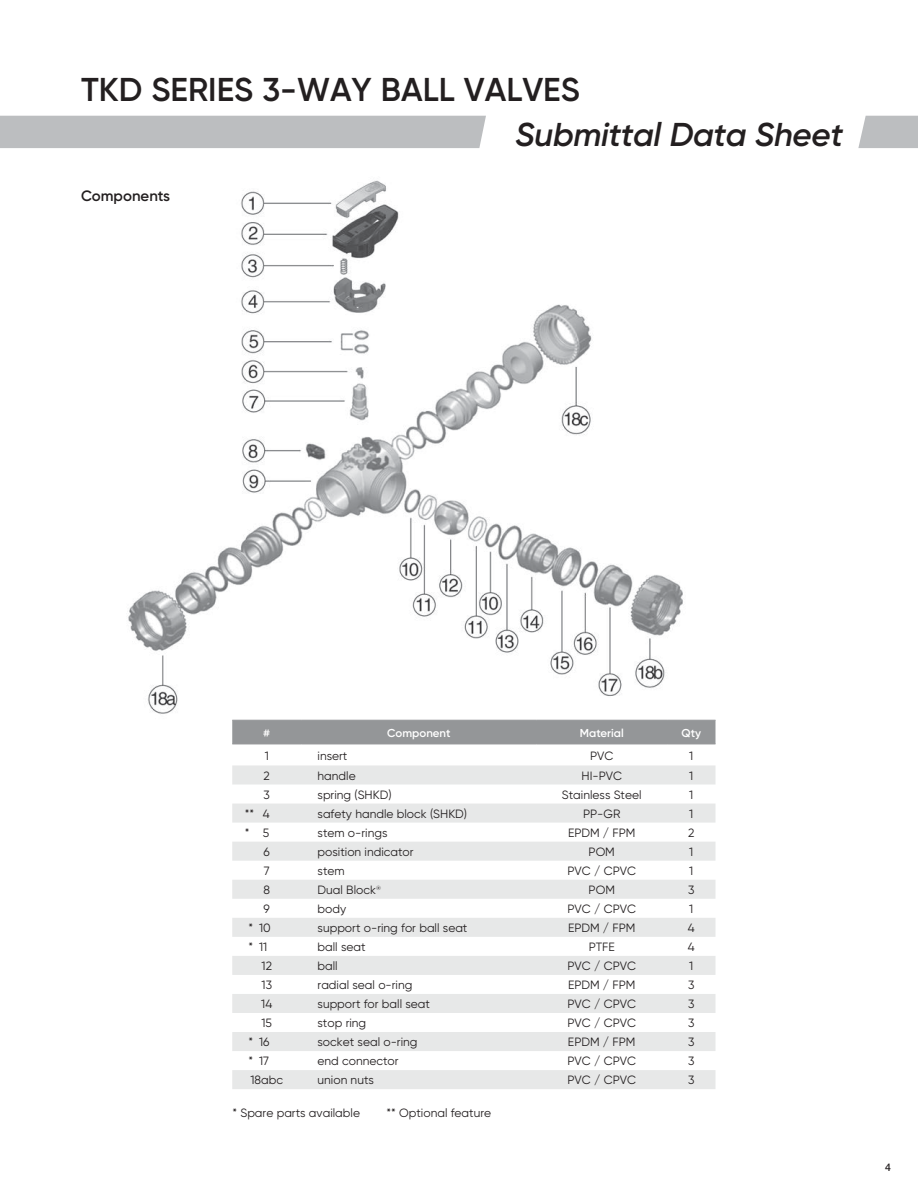
<style>
.page{position:relative;width:918px;height:1188px;background:#fff}
.page>*{position:absolute;margin:0;border:0;box-sizing:border-box;transform-origin:0 0}
.t1{font:600 33px "Gilroy";color:#231f20}
.t2{font:italic 600 33px "Gilroy";letter-spacing:-.01em;color:#231f20}
.t3{font:600 15px "Gilroy";color:#231f20}
.t4{font:12px "Gilroy";color:#231f20}
.t5{font:600 11.55px "Gilroy";color:#fff}
.t6{font:500 10.5px "Helvetica Neue LT";color:#231f20}
</style>
<div class="page">
<svg style="left:858px;top:116px;width:60px;height:32px;background:#c0c2c4"></svg>
<div style="left:0;top:116px;width:486px;height:32px;background:#bcbec0"></div>
<img style="left:128px;top:180px;width:586px;height:540px">
<div style="left:232px;top:720px;width:484px;height:24px;background:#949698"></div>
<svg style="left:232px;top:765px;width:484px;height:324px;fill:#e7e8e8"></svg>
<hr style="left:232px;top:720px;width:69px;height:1px;background:#949698">
<hr style="left:301px;top:720px;width:235px;height:1px;background:#949698">
<hr style="left:536px;top:720px;width:131px;height:1px;background:#949698">
<hr style="left:667px;top:720px;width:48px;height:1px;background:#949698">
<hr style="left:232px;top:744px;width:69px;height:1px;background:#949698">
<hr style="left:301px;top:744px;width:235px;height:1px;background:#949698">
<hr style="left:536px;top:744px;width:131px;height:1px;background:#949698">
<hr style="left:667px;top:744px;width:48px;height:1px;background:#949698">
<h1 class="t1" style="left:81px;top:69px;width:500px">TKD SERIES 3-WAY BALL VALVES</h1>
<h1 class="t2" style="left:516px;top:114px;width:329px">Submittal Data Sheet</h1>
<p class="t3" style="left:81px;top:186px;width:91px">Components</p>
<p class="t5" style="left:263px;top:725px;width:8px">#</p>
<p class="t5" style="left:387px;top:725px;width:65px">Component</p>
<p class="t5" style="left:580px;top:725px;width:45px">Material</p>
<p class="t5" style="left:682px;top:725px;width:21px">Qty</p>
<p class="t4" style="left:265px;top:748px;width:6px">1</p>
<p class="t4" style="left:318px;top:748px;width:31px">insert</p>
<p class="t4" style="left:590px;top:748px;width:25px">PVC</p>
<p class="t4" style="left:689px;top:748px;width:6px">1</p>
<p class="t4" style="left:264px;top:768px;width:8px">2</p>
<p class="t4" style="left:318px;top:768px;width:40px">handle</p>
<p class="t4" style="left:582px;top:768px;width:42px">HI-PVC</p>
<p class="t4" style="left:689px;top:768px;width:6px">1</p>
<p class="t4" style="left:264px;top:787px;width:8px">3</p>
<p class="t4" style="left:318px;top:787px;width:76px">spring (SHKD)</p>
<p class="t4" style="left:562px;top:787px;width:81px">Stainless Steel</p>
<p class="t4" style="left:689px;top:787px;width:6px">1</p>
<p class="t4" style="left:245px;top:806px;width:27px">** 4</p>
<p class="t4" style="left:318px;top:806px;width:151px">safety handle block (SHKD)</p>
<p class="t4" style="left:583px;top:806px;width:39px">PP-GR</p>
<p class="t4" style="left:689px;top:806px;width:6px">1</p>
<p class="t4" style="left:245px;top:825px;width:26px">* 5</p>
<p class="t4" style="left:318px;top:825px;width:71px">stem o-rings</p>
<p class="t4" style="left:568px;top:825px;width:69px">EPDM / FPM</p>
<p class="t4" style="left:688px;top:825px;width:8px">2</p>
<p class="t4" style="left:264px;top:844px;width:8px">6</p>
<p class="t4" style="left:318px;top:844px;width:98px">position indicator</p>
<p class="t4" style="left:589px;top:844px;width:28px">POM</p>
<p class="t4" style="left:689px;top:844px;width:6px">1</p>
<p class="t4" style="left:264px;top:864px;width:7px">7</p>
<p class="t4" style="left:318px;top:864px;width:29px">stem</p>
<p class="t4" style="left:567px;top:864px;width:70px">PVC / CPVC</p>
<p class="t4" style="left:689px;top:864px;width:6px">1</p>
<p class="t4" style="left:264px;top:883px;width:8px">8</p>
<p class="t4" style="left:318px;top:883px;width:65px">Dual Block<sup>®</sup></p>
<p class="t4" style="left:589px;top:883px;width:28px">POM</p>
<p class="t4" style="left:688px;top:883px;width:8px">3</p>
<p class="t4" style="left:264px;top:902px;width:8px">9</p>
<p class="t4" style="left:318px;top:902px;width:30px">body</p>
<p class="t4" style="left:568px;top:902px;width:70px">PVC / CPVC</p>
<p class="t4" style="left:689px;top:902px;width:6px">1</p>
<p class="t4" style="left:248px;top:921px;width:24px">* 10</p>
<p class="t4" style="left:318px;top:921px;width:151px">support o-ring for ball seat</p>
<p class="t4" style="left:568px;top:921px;width:69px">EPDM / FPM</p>
<p class="t4" style="left:688px;top:921px;width:8px">4</p>
<p class="t4" style="left:248px;top:940px;width:21px">* 11</p>
<p class="t4" style="left:318px;top:940px;width:50px">ball seat</p>
<p class="t4" style="left:589px;top:940px;width:28px">PTFE</p>
<p class="t4" style="left:688px;top:940px;width:8px">4</p>
<p class="t4" style="left:262px;top:959px;width:12px">12</p>
<p class="t4" style="left:318px;top:959px;width:22px">ball</p>
<p class="t4" style="left:568px;top:959px;width:70px">PVC / CPVC</p>
<p class="t4" style="left:689px;top:959px;width:6px">1</p>
<p class="t4" style="left:262px;top:978px;width:12px">13</p>
<p class="t4" style="left:318px;top:978px;width:96px">radial seal o-ring</p>
<p class="t4" style="left:568px;top:978px;width:69px">EPDM / FPM</p>
<p class="t4" style="left:688px;top:978px;width:8px">3</p>
<p class="t4" style="left:261px;top:997px;width:13px">14</p>
<p class="t4" style="left:318px;top:997px;width:114px">support for ball seat</p>
<p class="t4" style="left:567px;top:997px;width:70px">PVC / CPVC</p>
<p class="t4" style="left:688px;top:997px;width:8px">3</p>
<p class="t4" style="left:262px;top:1016px;width:12px">15</p>
<p class="t4" style="left:318px;top:1016px;width:50px">stop ring</p>
<p class="t4" style="left:567px;top:1016px;width:70px">PVC / CPVC</p>
<p class="t4" style="left:688px;top:1016px;width:8px">3</p>
<p class="t4" style="left:248px;top:1035px;width:23px">* 16</p>
<p class="t4" style="left:318px;top:1035px;width:102px">socket seal o-ring</p>
<p class="t4" style="left:568px;top:1035px;width:69px">EPDM / FPM</p>
<p class="t4" style="left:688px;top:1035px;width:8px">3</p>
<p class="t4" style="left:248px;top:1054px;width:22px">* 17</p>
<p class="t4" style="left:318px;top:1054px;width:83px">end connector</p>
<p class="t4" style="left:567px;top:1054px;width:70px">PVC / CPVC</p>
<p class="t4" style="left:688px;top:1054px;width:8px">3</p>
<p class="t4" style="left:250px;top:1073px;width:34px">18abc</p>
<p class="t4" style="left:318px;top:1073px;width:58px">union nuts</p>
<p class="t4" style="left:567px;top:1073px;width:70px">PVC / CPVC</p>
<p class="t4" style="left:688px;top:1073px;width:8px">3</p>
<p class="t4" style="left:232px;top:1105px;width:129px">* Spare parts available</p>
<p class="t4" style="left:386px;top:1105px;width:106px">** Optional feature</p>
<p class="t6" style="left:885px;top:1161px;width:7px">4</p>
</div>
